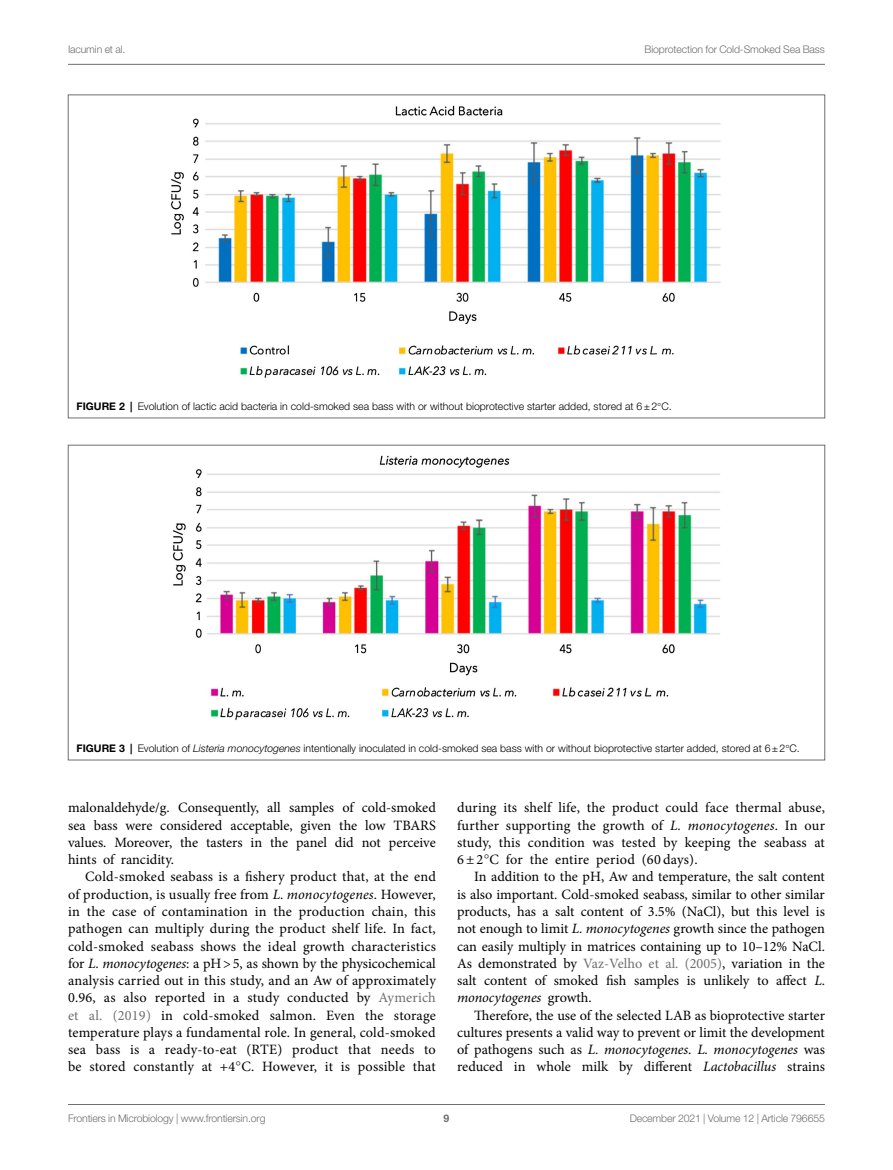
<style>
.page{position:relative;width:893px;height:1170px;background:#fff}
.page>*{position:absolute;margin:0;border:0;box-sizing:border-box;transform-origin:0 0}
.TEXT{font:14.25px/17.2px "Minion Pro";color:#000;text-align:justify}
.FIG_LEG{font:300 10.5px "Helvetica Neue LT Std";color:#000}
.t1{font:300 10.5px "Helvetica Neue LT Std";letter-spacing:-.015em;color:#6d6e71}
.t2{font:700 10.5px "Helvetica Neue LT Std";color:#6d6e71}
.s1{font-weight:700}
.s2{font-family:"STIX General";font-weight:400}
.s3{font-style:italic}
.s4{color:#6d6e71}
.s5{font-family:"STIX General"}
</style>
<div class="page">
<hr style="left:68px;top:64px;width:757px;height:1px;background:#6d6e71">
<hr style="left:68px;top:1104px;width:757px;height:1px;background:#6d6e71">
<img style="left:170px;top:105px;width:551px;height:273px">
<img style="left:172px;top:455px;width:548px;height:265px">
<p class="t1" style="left:68px;top:42px;width:59px">Iacumin et al.</p>
<p class="t1" style="left:645px;top:42px;width:182px">Bioprotection for Cold-Smoked Sea Bass</p>
<p class="FIG_LEG" style="left:77px;top:399px;width:597px"><span class="s1">FIGURE 2 |</span> Evolution of lactic acid bacteria in cold-smoked sea bass with or without bioprotective starter added, stored at 6±2<span class="s2">°</span>C.</p>
<p class="FIG_LEG" style="left:77px;top:741px;width:725px"><span class="s1">FIGURE 3 |</span> Evolution of <span class="s3">Listeria monocytogenes</span> intentionally inoculated in cold-smoked sea bass with or without bioprotective starter added, stored at 6±2<span class="s2">°</span>C.</p>
<p class="TEXT" style="left:68px;top:799px;width:369px">malonaldehyde/g. Consequently, all samples of cold-smoked sea bass were considered acceptable, given the low TBARS values. Moreover, the tasters in the panel did not perceive hints of rancidity.</p>
<p class="TEXT" style="left:68px;top:868px;width:369px;text-indent:17px">Cold-smoked seabass is a fishery product that, at the end of production, is usually free from <span class="s3">L. monocytogenes</span>. However, in the case of contamination in the production chain, this pathogen can multiply during the product shelf life. In fact, cold-smoked seabass shows the ideal growth characteristics for <span class="s3">L. monocytogenes</span>: a pH&gt;5, as shown by the physicochemical analysis carried out in this study, and an Aw of approximately 0.96, as also reported in a study conducted by <span class="s4">Aymerich et al. (2019)</span> in cold-smoked salmon. Even the storage temperature plays a fundamental role. In general, cold-smoked sea bass is a ready-to-eat (RTE) product that needs to be stored constantly at +4<span class="s5">°</span>C. However, it is possible that</p>
<p class="TEXT" style="left:457px;top:799px;width:369px">during its shelf life, the product could face thermal abuse, further supporting the growth of <span class="s3">L. monocytogenes</span>. In our study, this condition was tested by keeping the seabass at 6 ± 2<span class="s5">°</span>C for the entire period (60 days).</p>
<p class="TEXT" style="left:457px;top:868px;width:370px;text-indent:17px">In addition to the pH, Aw and temperature, the salt content is also important. Cold-smoked seabass, similar to other similar products, has a salt content of 3.5% (NaCl), but this level is not enough to limit <span class="s3">L. monocytogenes</span> growth since the pathogen can easily multiply in matrices containing up to 10–12% NaCl.<br>As demonstrated by <span class="s4">Vaz-Velho et al. (2005)</span>, variation in the salt content of smoked fish samples is unlikely to affect <span class="s3">L. monocytogenes</span> growth.</p>
<p class="TEXT" style="left:457px;top:1006px;width:369px;text-indent:17px">Therefore, the use of the selected LAB as bioprotective starter cultures presents a valid way to prevent or limit the development of pathogens such as <span class="s3">L. monocytogenes</span>. <span class="s3">L. monocytogenes</span> was reduced in whole milk by different <span class="s3">Lactobacillus</span> strains</p>
<p class="t1" style="left:68px;top:1111px;width:199px">Frontiers in Microbiology | www.frontiersin.org</p>
<p class="t2" style="left:444px;top:1111px;width:7px">9</p>
<p class="t1" style="left:630px;top:1111px;width:197px">December 2021 | Volume 12 | Article 796655</p>
</div>
